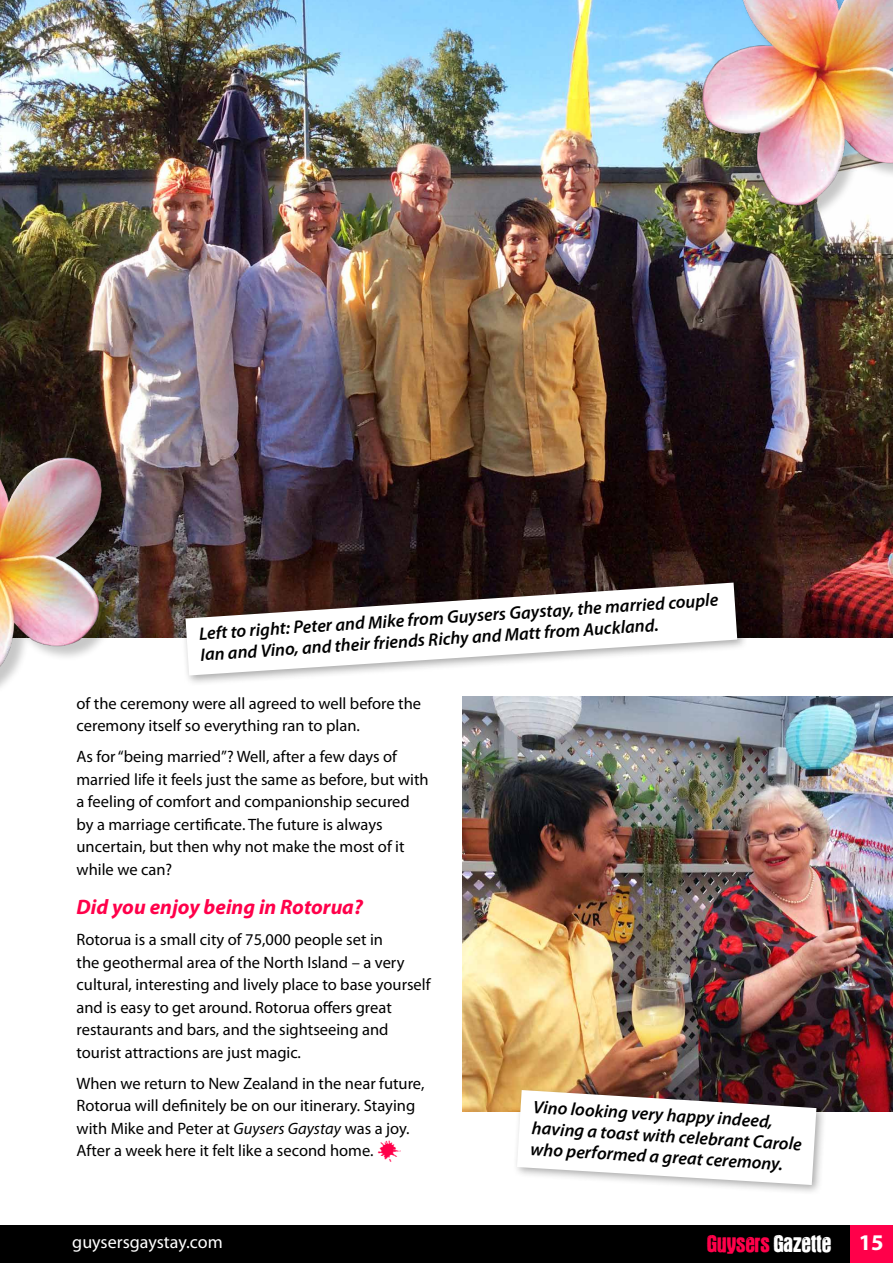
<style>
.page{position:relative;width:893px;height:1263px;background:#fff}
.page>*{position:absolute;margin:0;border:0;box-sizing:border-box;transform-origin:0 0}
.t1{font:900 25.5px "Gustav";color:#ff004a}
.t2{font:italic 700 21px "Myriad Pro";color:#ff004a}
.t3{font:italic 600 18px/20.9px "Myriad Pro";color:#000}
.t4{font:18px "Myriad Pro";color:#fff}
.t5{font:16.5px/22.5px "Myriad Pro";color:#000}
.t6{font:16.5px "Splitsplatsplodge";color:#ff004a}
.s1{font-style:italic}
.s2{color:#fff}
.s3{font-family:"Myriad Pro";font-weight:700;font-size:22.5px;color:#fff}
</style>
<div class="page">
<img style="left:0;top:0;width:893px;height:638px">
<img style="left:462px;top:696px;width:431px;height:415px">
<div style="left:181px;top:578px;width:567px;height:108px;background:#000;opacity:.34"></div>
<svg style="left:185px;top:583px;width:552px;height:92px"></svg>
<div style="left:512px;top:1085px;width:315px;height:111px;background:#000;opacity:.34"></div>
<svg style="left:517px;top:1090px;width:299px;height:95px"></svg>
<div style="left:0;top:437px;width:119px;height:264px;background:#000;opacity:.22"></div>
<img style="left:0;top:429px;width:108px;height:259px">
<div style="left:704px;top:0;width:189px;height:221px;background:#000;opacity:.22"></div>
<img style="left:696px;top:0;width:197px;height:208px">
<div style="left:849px;top:1225px;width:44px;height:38px;background:#ff004a"></div>
<div style="left:0;top:1225px;width:850px;height:38px;background:#000"></div>
<p class="t3" style="left:198px;top:624px;width:522px;rotate:-4deg">Left to right: Peter and Mike from Guysers Gaystay, the married couple<br>Ian and Vino, and their friends Richy and Matt from Auckland.</p>
<p class="t5" style="left:77px;top:692px;width:346px">of the ceremony were all agreed to well before the ceremony itself so everything ran to plan.</p>
<p class="t5" style="left:77px;top:745px;width:354px">As for “being married”? Well, after a few days of married life it feels just the same as before, but with a feeling of comfort and companionship secured by a marriage certificate. The future is always uncertain, but then why not make the most of it while we can?</p>
<p class="t2" style="left:77px;top:893px;width:288px">Did you enjoy being in Rotorua?</p>
<p class="t5" style="left:77px;top:928px;width:356px">Rotorua is a small city of 75,000 people set in<br>the geothermal area of the North Island – a very cultural, interesting and lively place to base yourself and is easy to get around. Rotorua offers great restaurants and bars, and the sightseeing and tourist attractions are just magic.</p>
<p class="t5" style="left:77px;top:1071px;width:349px">When we return to New Zealand in the near future, Rotorua will definitely be on our itinerary. Staying with Mike and Peter at <span class="s1">Guysers Gaystay</span> was a joy.<br>After a week here it felt like a second home.</p>
<p class="t3" style="left:534px;top:1095px;width:272px;rotate:4deg">Vino looking very happy indeed, having a toast with celebrant Carole</p>
<p class="t6" style="left:378px;top:1139px;width:25px">q</p>
<p class="t3" style="left:532px;top:1137px;width:255px;rotate:4deg">who performed a great ceremony.</p>
<p class="t4" style="left:72px;top:1230px;width:152px">guysersgaystay.com</p>
<h1 class="t1" style="left:707px;top:1233px;width:178px">Guysers <span class="s2">Gazette</span> <span class="s3">15</span></h1>
</div>
